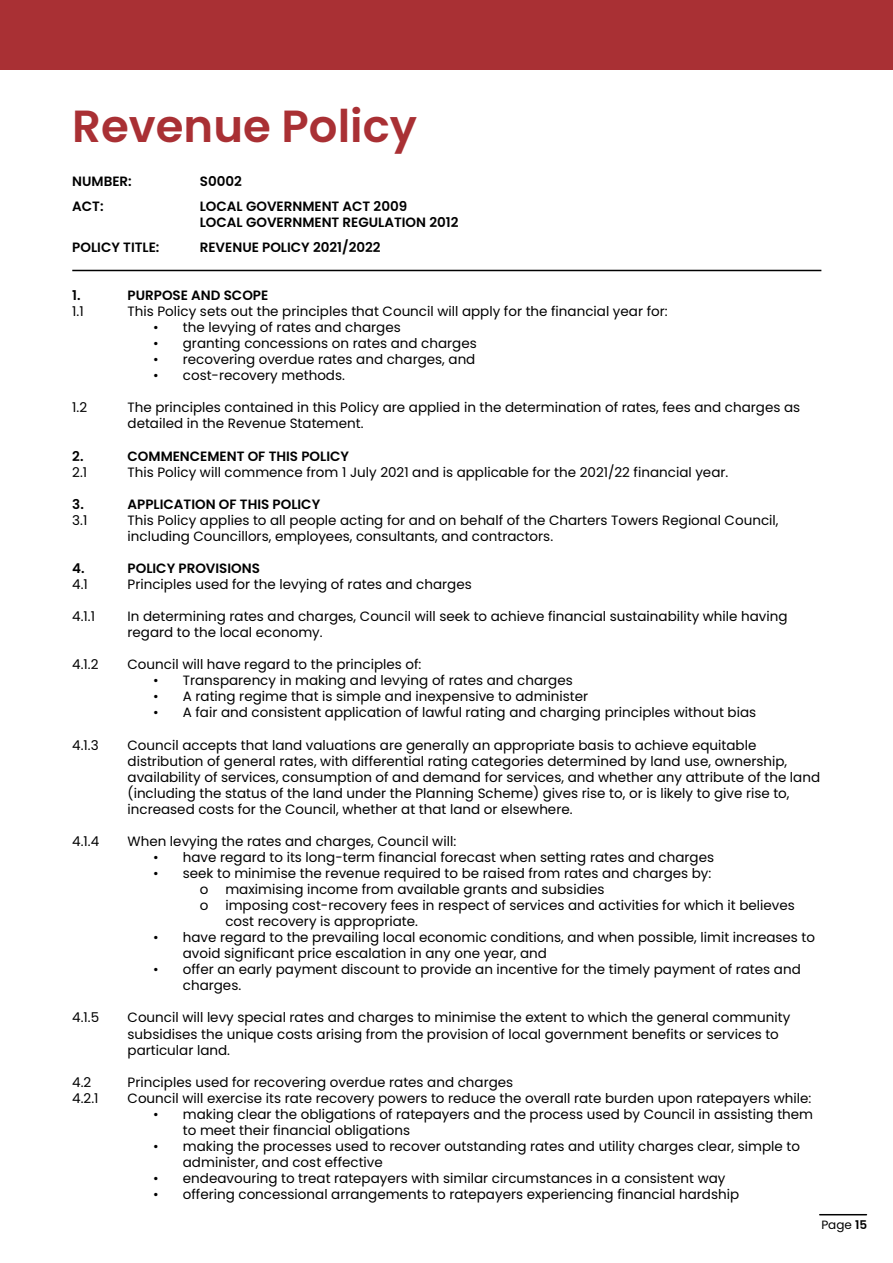
<style>
.page{position:relative;width:893px;height:1263px;background:#fff}
.page>*{position:absolute;margin:0;border:0;box-sizing:border-box;transform-origin:0 0}
.t1{font:600 45px "Poppins";color:#a93034}
.t2{font:13.5px/16px "Poppins";color:#000}
.t3{font:600 13.5px/16.2px "Poppins";color:#000}
.t4{font:12px "Poppins";color:#000}
.s1{font-weight:600}
</style>
<div class="page">
<div style="left:0;top:0;width:893px;height:69px;background:#a93034"></div>
<hr style="left:820px;top:1214px;width:46px;height:1px;background:#000">
<hr style="left:72px;top:270px;width:749px;height:1px;background:#000">
<h1 class="t1" style="left:72px;top:100px;width:346px">Revenue Policy</h1>
<p class="t3" style="left:72px;top:173px;width:61px">NUMBER:</p>
<p class="t3" style="left:200px;top:173px;width:44px">S0002</p>
<p class="t3" style="left:72px;top:198px;width:33px">ACT:</p>
<p class="t3" style="left:200px;top:198px;width:260px">LOCAL GOVERNMENT ACT 2009<br>LOCAL GOVERNMENT REGULATION 2012</p>
<p class="t3" style="left:72px;top:239px;width:89px">POLICY TITLE:</p>
<p class="t3" style="left:200px;top:239px;width:182px">REVENUE POLICY 2021/2022</p>
<p class="t3" style="left:72px;top:287px;width:10px">1.</p>
<p class="t3" style="left:128px;top:287px;width:142px">PURPOSE AND SCOPE</p>
<p class="t2" style="left:72px;top:303px;width:13px">1.1</p>
<p class="t2" style="left:128px;top:303px;width:542px">This Policy sets out the principles that Council will apply for the financial year for:</p>
<p class="t2" style="left:153px;top:319px;width:249px">• the levying of rates and charges</p>
<p class="t2" style="left:153px;top:335px;width:325px">• granting concessions on rates and charges</p>
<p class="t2" style="left:153px;top:352px;width:324px">• recovering overdue rates and charges, and</p>
<p class="t2" style="left:153px;top:368px;width:193px">• cost-recovery methods.</p>
<p class="t2" style="left:72px;top:400px;width:16px">1.2</p>
<p class="t2" style="left:128px;top:400px;width:674px">The principles contained in this Policy are applied in the determination of rates, fees and charges as detailed in the Revenue Statement.</p>
<p class="t3" style="left:72px;top:448px;width:13px">2.</p>
<p class="t3" style="left:128px;top:448px;width:223px">COMMENCEMENT OF THIS POLICY</p>
<p class="t2" style="left:72px;top:464px;width:16px">2.1</p>
<p class="t2" style="left:128px;top:464px;width:602px">This Policy will commence from 1 July 2021 and is applicable for the 2021/22 financial year.</p>
<p class="t3" style="left:72px;top:496px;width:13px">3.</p>
<p class="t3" style="left:128px;top:496px;width:194px">APPLICATION OF THIS POLICY</p>
<p class="t2" style="left:72px;top:512px;width:17px">3.1</p>
<p class="t2" style="left:128px;top:512px;width:652px">This Policy applies to all people acting for and on behalf of the Charters Towers Regional Council, including Councillors, employees, consultants, and contractors.</p>
<p class="t3" style="left:72px;top:560px;width:14px">4.</p>
<p class="t3" style="left:128px;top:560px;width:134px">POLICY PROVISIONS</p>
<p class="t2" style="left:72px;top:576px;width:17px">4.1</p>
<p class="t2" style="left:128px;top:576px;width:346px">Principles used for the levying of rates and charges</p>
<p class="t2" style="left:72px;top:608px;width:24px">4.1.1</p>
<p class="t2" style="left:128px;top:608px;width:662px">In determining rates and charges, Council will seek to achieve financial sustainability while having regard to the local economy.</p>
<p class="t2" style="left:72px;top:657px;width:28px">4.1.2</p>
<p class="t2" style="left:128px;top:657px;width:295px">Council will have regard to the principles of:</p>
<p class="t2" style="left:153px;top:673px;width:421px">• Transparency in making and levying of rates and charges</p>
<p class="t2" style="left:153px;top:689px;width:437px">• A rating regime that is simple and inexpensive to administer</p>
<p class="t2" style="left:153px;top:705px;width:605px">• A fair and consistent application of lawful rating and charging principles without bias</p>
<p class="t2" style="left:72px;top:737px;width:28px">4.1.3</p>
<p class="t2" style="left:128px;top:737px;width:694px">Council accepts that land valuations are generally an appropriate basis to achieve equitable distribution of general rates, with differential rating categories determined by land use, ownership, availability of services, consumption of and demand for services, and whether any attribute of the land (including the status of the land under the Planning Scheme) gives rise to, or is likely to give rise to, increased costs for the Council, whether at that land or elsewhere.</p>
<p class="t2" style="left:72px;top:833px;width:28px">4.1.4</p>
<p class="t2" style="left:128px;top:833px;width:330px">When levying the rates and charges, Council will:</p>
<p class="t2" style="left:153px;top:849px;width:563px">• have regard to its long-term financial forecast when setting rates and charges</p>
<p class="t2" style="left:200px;top:865px;width:513px;text-indent:-47px">• seek to minimise the revenue required to be raised from rates and charges by: o</p>
<p class="t2" style="left:225px;top:881px;width:381px">maximising income from available grants and subsidies</p>
<p class="t2" style="left:200px;top:897px;width:10px">o</p>
<p class="t2" style="left:225px;top:897px;width:571px">imposing cost-recovery fees in respect of services and activities for which it believes cost recovery is appropriate.</p>
<p class="t2" style="left:183px;top:929px;width:634px;text-indent:-30px">• have regard to the prevailing local economic conditions, and when possible, limit increases to avoid significant price escalation in any one year, and</p>
<p class="t2" style="left:183px;top:961px;width:619px;text-indent:-30px">• offer an early payment discount to provide an incentive for the timely payment of rates and charges.</p>
<p class="t2" style="left:72px;top:1010px;width:28px">4.1.5</p>
<p class="t2" style="left:128px;top:1010px;width:664px">Council will levy special rates and charges to minimise the extent to which the general community subsidises the unique costs arising from the provision of local government benefits or services to particular land.</p>
<p class="t2" style="left:72px;top:1074px;width:21px">4.2</p>
<p class="t2" style="left:128px;top:1074px;width:387px">Principles used for recovering overdue rates and charges</p>
<p class="t2" style="left:72px;top:1090px;width:28px">4.2.1</p>
<p class="t2" style="left:128px;top:1090px;width:685px">Council will exercise its rate recovery powers to reduce the overall rate burden upon ratepayers while:</p>
<p class="t2" style="left:183px;top:1106px;width:632px;text-indent:-30px">• making clear the obligations of ratepayers and the process used by Council in assisting them to meet their financial obligations</p>
<p class="t2" style="left:183px;top:1138px;width:619px;text-indent:-30px">• making the processes used to recover outstanding rates and utility charges clear, simple to administer, and cost effective</p>
<p class="t2" style="left:153px;top:1170px;width:574px">• endeavouring to treat ratepayers with similar circumstances in a consistent way</p>
<p class="t2" style="left:153px;top:1186px;width:588px">• offering concessional arrangements to ratepayers experiencing financial hardship</p>
<p class="t4" style="left:821px;top:1217px;width:47px">Page <span class="s1">15</span></p>
</div>
